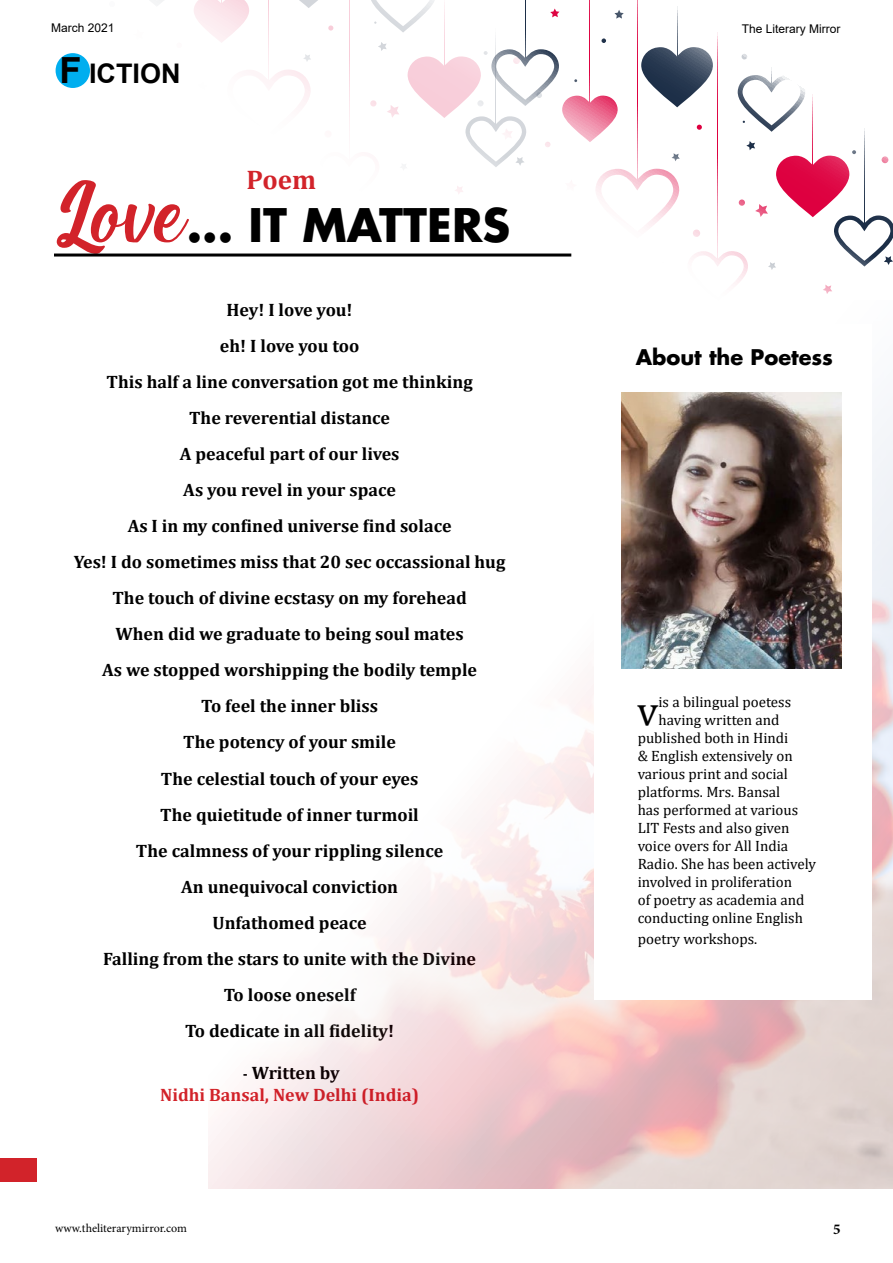
<style>
.page{position:relative;width:893px;height:1263px;background:#fff}
.page>*{position:absolute;margin:0;border:0;box-sizing:border-box;transform-origin:0 0}
.t1{font:108px "Cream Cake";color:#d2232a}
.t2{font:700 45px "Futura LT";color:#000}
.t3{font:42px "Cambria";color:#000}
.t4{font:700 27px "Arial";color:#000}
.t5{font:700 27px "Cambria";color:#d2232a}
.t6{font:700 21px "Futura LT";color:#000}
.t7{font:700 18px/36px "Cambria";color:#000;text-align:center}
.t8{font:700 18px/21.6px "Cambria";color:#d2232a;text-align:center}
.t9{font:15px "Cambria";color:#000}
.t10{font:700 15px "Minion Pro";color:#000}
.t11{font:12px "Arial";color:#000}
.t12{font:12px "Minion Pro";color:#000}
.s1{font-size:36px}
.s2{font-size:15px;color:#000}
.s3{color:#000}
</style>
<div class="page">
<div style="left:56px;top:53px;width:34px;height:35px;background:#00aeef;border-radius:50%"></div>
<div style="left:0;top:1158px;width:36px;height:24px;background:#d2232a"></div>
<hr style="left:54px;top:254px;width:517px;height:3px;background:#000">
<img style="left:621px;top:392px;width:221px;height:277px">
<svg style="left:122px;top:0;width:771px;height:294px"></svg>
<hr style="left:525px;top:0;width:1px;height:58px;background:#1c2e47">
<p class="t11" style="left:51px;top:20px;width:65px">March 2021</p>
<p class="t11" style="left:742px;top:20px;width:100px">The Literary Mirror</p>
<h3 class="t4" style="left:60px;top:55px;width:122px"><span class="s1">F</span> ICTION</h3>
<h3 class="t5" style="left:246px;top:161px;width:71px">Poem</h3>
<h1 class="t1" style="left:57px;top:163px;width:132px">Love</h1>
<h2 class="t2" style="left:187px;top:196px;width:325px">... IT MATTERS</h2>
<p class="t7" style="left:74px;top:292px;width:433px">Hey! I love you!<br>eh! I love you too<br>This half a line conversation got me thinking<br>The reverential distance<br>A peaceful part of our lives<br>As you revel in your space<br>As I in my confined universe find solace<br>Yes! I do sometimes miss that 20 sec occassional hug<br>The touch of divine ecstasy on my forehead<br>When did we graduate to being soul mates<br>As we stopped worshipping the bodily temple<br>To feel the inner bliss<br>The potency of your smile<br>The celestial touch of your eyes<br>The quietitude of inner turmoil<br>The calmness of your rippling silence<br>An unequivocal conviction<br>Unfathomed peace<br>Falling from the stars to unite with the Divine<br>To loose oneself<br>To dedicate in all fidelity!</p>
<p class="t8" style="left:160px;top:1061px;width:260px"><span class="s2">-</span> <span class="s3">Written by<br></span>Nidhi Bansal, New Delhi (India)</p>
<p class="t6" style="left:636px;top:343px;width:199px">About the Poetess</p>
<p class="t9" style="left:658px;top:693px;width:134px">is a bilingual poetess</p>
<p class="t9" style="left:658px;top:711px;width:123px">having written and</p>
<p class="t9" style="left:638px;top:729px;width:152px">published both in Hindi</p>
<p class="t9" style="left:638px;top:747px;width:157px">&amp; English extensively on</p>
<p class="t9" style="left:638px;top:765px;width:152px">various print and social</p>
<p class="t9" style="left:638px;top:783px;width:144px">platforms. Mrs. Bansal</p>
<p class="t9" style="left:638px;top:801px;width:162px">has performed at various</p>
<p class="t9" style="left:638px;top:819px;width:153px">LIT Fests and also given</p>
<p class="t9" style="left:638px;top:837px;width:152px">voice overs for All India</p>
<p class="t9" style="left:638px;top:855px;width:180px">Radio. She has been actively</p>
<p class="t9" style="left:638px;top:873px;width:156px">involved in proliferation</p>
<p class="t9" style="left:638px;top:891px;width:168px">of poetry as academia and</p>
<p class="t9" style="left:638px;top:909px;width:167px">conducting online English</p>
<p class="t9" style="left:638px;top:930px;width:121px">poetry workshops.</p>
<h3 class="t3" style="left:637px;top:686px;width:23px">v</h3>
<p class="t12" style="left:55px;top:1220px;width:133px">www.theliterarymirror.com</p>
<p class="t10" style="left:833px;top:1219px;width:9px">5</p>
</div>
